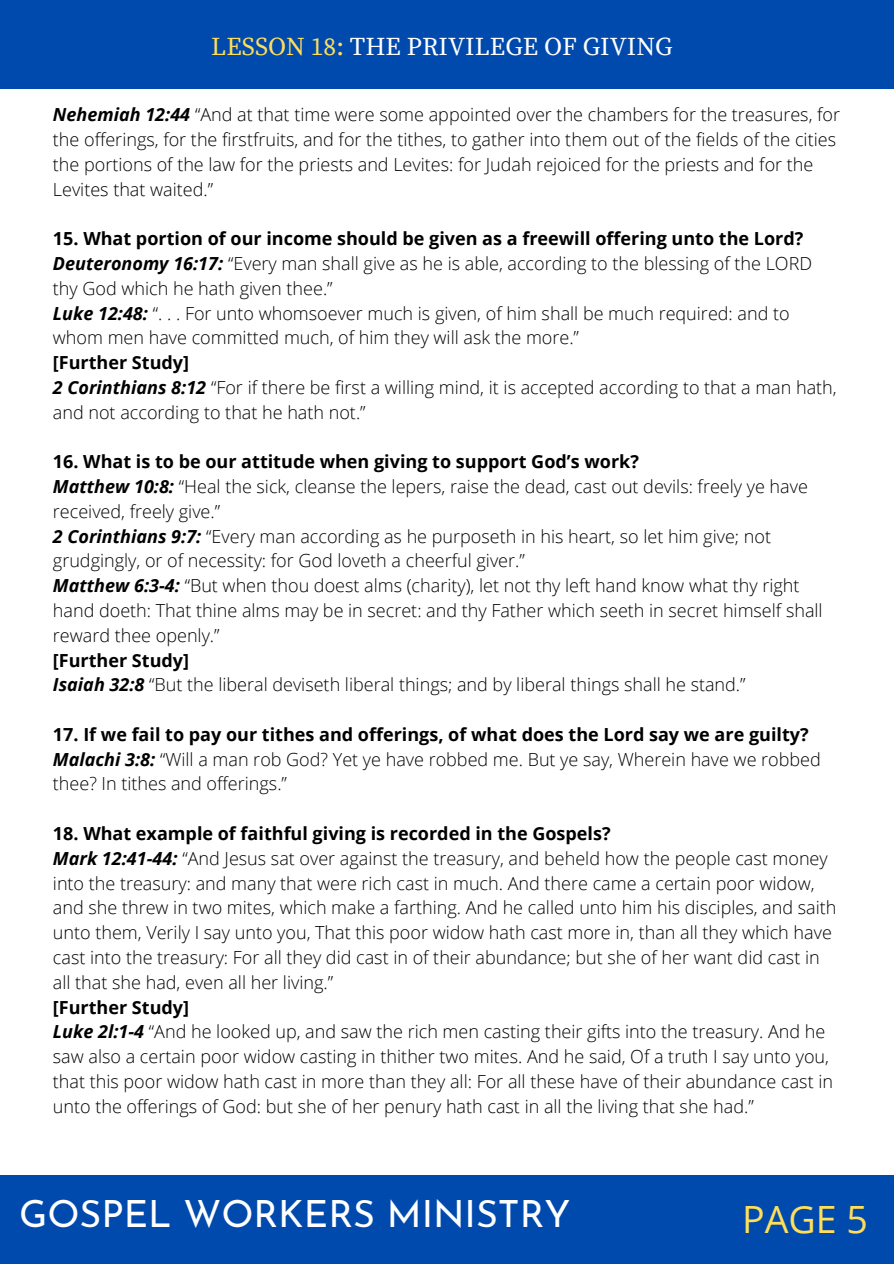
<style>
.page{position:relative;width:894px;height:1264px;background:#fff}
.page>*{position:absolute;margin:0;border:0;box-sizing:border-box;transform-origin:0 0}
.t1{font:37.5px "Josefin Sans";color:#fff}
.t2{font:37.5px "Open Sans";color:#ffde59}
.t3{font:25.5px "Source Serif Pro";color:#fff}
.t4{font:300 18px/24.8px "Open Sans";color:#000}
.t5{font:700 18px "Open Sans";color:#000}
.s1{color:#ffde59}
.s2{font-weight:700;font-style:italic}
</style>
<div class="page">
<div style="left:0;top:1175px;width:893px;height:88px;background:#004aad"></div>
<div style="left:0;top:0;width:893px;height:89px;background:#004aad"></div>
<p class="t3" style="left:211px;top:32px;width:462px"><span class="s1">LESSON 18:</span> THE PRIVILEGE OF GIVING</p>
<p class="t4" style="left:53px;top:102px;width:788px"><span class="s2">Nehemiah 12:44</span> “And at that time were some appointed over the chambers for the treasures, for the offerings, for the firstfruits, and for the tithes, to gather into them out of the fields of the cities the portions of the law for the priests and Levites: for Judah rejoiced for the priests and for the Levites that waited.”</p>
<p class="t5" style="left:53px;top:226px;width:751px">15. What portion of our income should be given as a freewill offering unto the Lord?</p>
<p class="t4" style="left:53px;top:251px;width:760px"><span class="s2">Deuteronomy 16:17:</span> “Every man shall give as he is able, according to the blessing of the LORD thy God which he hath given thee.”</p>
<p class="t4" style="left:53px;top:300px;width:738px"><span class="s2">Luke 12:48:</span> “. . . For unto whomsoever much is given, of him shall be much required: and to whom men have committed much, of him they will ask the more.”</p>
<p class="t5" style="left:53px;top:350px;width:138px">[Further Study]</p>
<p class="t4" style="left:53px;top:374px;width:785px"><span class="s2">2 Corinthians 8:12</span> “For if there be first a willing mind, it is accepted according to that a man hath, and not according to that he hath not.”</p>
<p class="t5" style="left:53px;top:449px;width:587px">16. What is to be our attitude when giving to support God’s work?</p>
<p class="t4" style="left:53px;top:473px;width:756px"><span class="s2">Matthew 10:8:</span> “Heal the sick, cleanse the lepers, raise the dead, cast out devils: freely ye have received, freely give.”</p>
<p class="t4" style="left:53px;top:523px;width:719px"><span class="s2">2 Corinthians 9:7:</span> “Every man according as he purposeth in his heart, so let him give; not grudgingly, or of necessity: for God loveth a cheerful giver.”</p>
<p class="t4" style="left:53px;top:573px;width:771px"><span class="s2">Matthew 6:3-4:</span> “But when thou doest alms (charity), let not thy left hand know what thy right hand doeth: That thine alms may be in secret: and thy Father which seeth in secret himself shall reward thee openly.”</p>
<p class="t5" style="left:53px;top:647px;width:138px">[Further Study]</p>
<p class="t4" style="left:53px;top:672px;width:694px"><span class="s2">Isaiah 32:8</span> “But the liberal deviseth liberal things; and by liberal things shall he stand.”</p>
<p class="t5" style="left:53px;top:721px;width:757px">17. If we fail to pay our tithes and offerings, of what does the Lord say we are guilty?</p>
<p class="t4" style="left:53px;top:746px;width:769px"><span class="s2">Malachi 3:8:</span> “Will a man rob God? Yet ye have robbed me. But ye say, Wherein have we robbed thee? In tithes and offerings.”</p>
<p class="t5" style="left:53px;top:820px;width:559px">18. What example of faithful giving is recorded in the Gospels?</p>
<p class="t4" style="left:53px;top:845px;width:784px"><span class="s2">Mark 12:41-44:</span> “And Jesus sat over against the treasury, and beheld how the people cast money into the treasury: and many that were rich cast in much. And there came a certain poor widow, and she threw in two mites, which make a farthing. And he called unto him his disciples, and saith unto them, Verily I say unto you, That this poor widow hath cast more in, than all they which have cast into the treasury: For all they did cast in of their abundance; but she of her want did cast in all that she had, even all her living.”</p>
<p class="t5" style="left:53px;top:994px;width:138px">[Further Study]</p>
<p class="t4" style="left:53px;top:1018px;width:781px"><span class="s2">Luke 2l:1-4</span> “And he looked up, and saw the rich men casting their gifts into the treasury. And he saw also a certain poor widow casting in thither two mites. And he said, Of a truth I say unto you, that this poor widow hath cast in more than they all: For all these have of their abundance cast in unto the offerings of God: but she of her penury hath cast in all the living that she had.”</p>
<p class="t1" style="left:19px;top:1199px;width:553px">GOSPEL WORKERS MINISTRY</p>
<p class="t2" style="left:741px;top:1192px;width:127px">PAGE 5</p>
</div>
